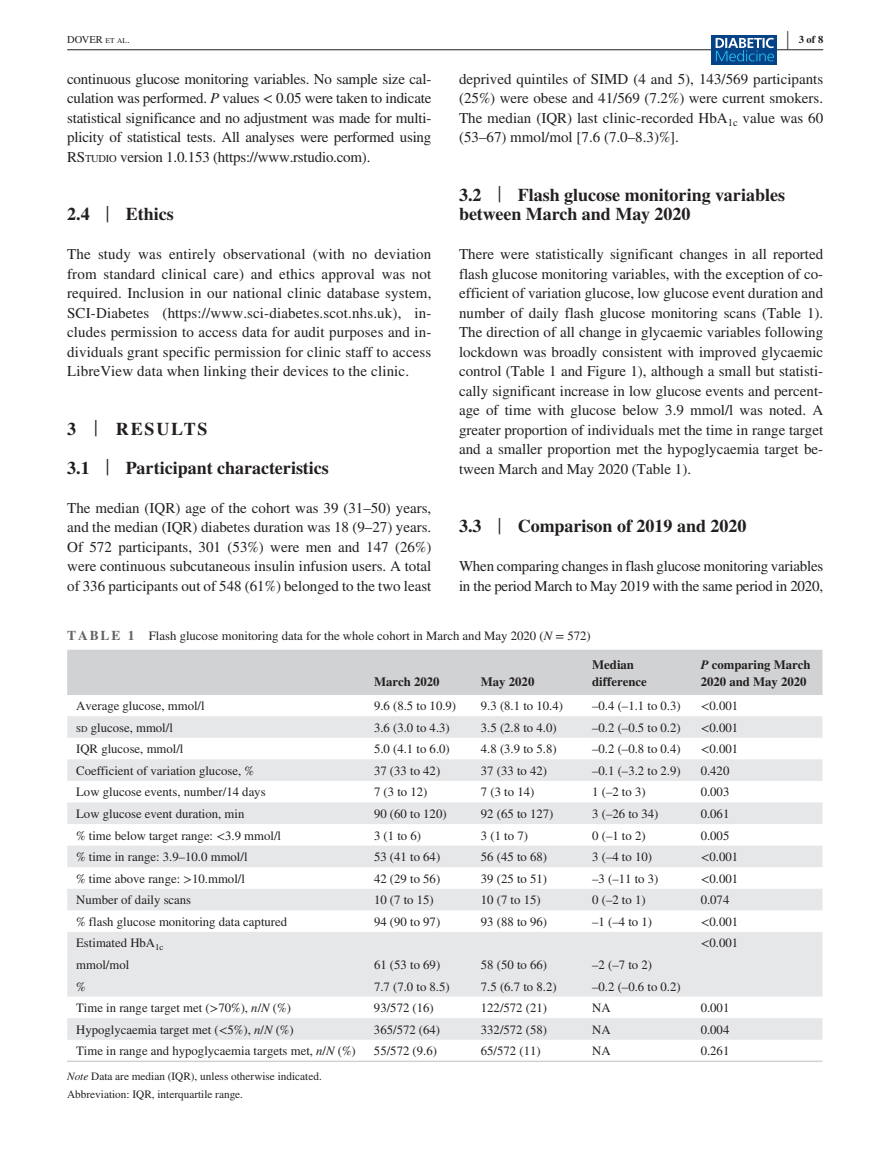
<style>
.page{position:relative;width:893px;height:1174px;background:#fff}
.page>*{position:absolute;margin:0;border:0;box-sizing:border-box;transform-origin:0 0}
.t1{font:700 25.95px "STIX";color:#231f20;scale:.36 1}
.t2{font:700 18px/39px "STIX";color:#231f20}
.t3{font:15px/19.5px "STIX";color:#231f20;text-align:justify}
.t4{font:12.75px "STIX";color:#231f20}
.t5{font:700 12.75px/17.2px "STIX";color:#231f20}
.t6{font:11.25px/18px "STIX";color:#231f20}
.t7{font:10.5px "STIX";color:#231f20}
.t8{font:700 10.5px "STIX";color:#231f20}
.s1{font-size:7.35px}
.s2{font-style:italic}
.s3{font-style:inherit}
.s4{font-size:10.5px}
.s5{font-weight:400;font-size:23.7px}
.s6{font-weight:700;font-size:13.5px;color:#636366}
.s7{font-size:8.85px}
</style>
<div class="page">
<hr style="left:67px;top:49px;width:756px;height:1px;background:#231f20">
<div style="left:711px;top:35px;width:66px;height:30px;background:#054286"></div>
<svg style="left:716px;top:38px;width:58px;height:23px"></svg>
<div style="left:67px;top:649px;width:755px;height:46px;background:#d1d2d4"></div>
<svg style="left:67px;top:716px;width:755px;height:323px;fill:#e6e7e9"></svg>
<hr style="left:67px;top:1060px;width:298px;height:2px;background:#d1d2d4">
<hr style="left:365px;top:1060px;width:107px;height:2px;background:#d1d2d4">
<hr style="left:472px;top:1060px;width:111px;height:2px;background:#d1d2d4">
<hr style="left:583px;top:1060px;width:109px;height:2px;background:#d1d2d4">
<hr style="left:692px;top:1060px;width:130px;height:2px;background:#d1d2d4">
<h1 class="t1" style="left:787px;top:24px;width:7px">|</h1>
<p class="t7" style="left:67px;top:32px;width:64px">DOVER <span class="s1">ET AL</span>.</p>
<p class="t8" style="left:799px;top:33px;width:26px">3 of 8</p>
<p class="t3" style="left:67px;top:70px;width:366px">continuous glucose monitoring variables. No sample size cal&shy;culation was performed. <span class="s2">P</span> values &lt; 0.05 were taken to indicate statistical significance and no adjustment was made for multi&shy;plicity of statistical tests. All analyses were performed using <span class="s3">RS</span><span class="s4">TUDIO</span> version 1.0.153 (https://www.rstudio.com).</p>
<p class="t3" style="left:459px;top:70px;width:366px">deprived quintiles of SIMD (4 and 5), 143/569 participants (25%) were obese and 41/569 (7.2%) were current smokers.<br>The median (IQR) last clinic-recorded HbA<sub>1c</sub> value was 60 (53–67) mmol/mol [7.6 (7.0–8.3)%].</p>
<p class="t2" style="left:459px;top:185px;width:328px;line-height:19.5px">3.2 <span class="s5">|</span> Flash glucose monitoring variables between March and May 2020</p>
<p class="t3" style="left:459px;top:245px;width:366px">There were statistically significant changes in all reported flash glucose monitoring variables, with the exception of co&shy;efficient of variation glucose, low glucose event duration and number of daily flash glucose monitoring scans (Table 1).<br>The direction of all change in glycaemic variables following lockdown was broadly consistent with improved glycaemic control (Table 1 and Figure 1), although a small but statisti&shy;cally significant increase in low glucose events and percent&shy;age of time with glucose below 3.9 mmol/l was noted. A greater proportion of individuals met the time in range target and a smaller proportion met the hypoglycaemia target be&shy;tween March and May 2020 (Table 1).</p>
<p class="t2" style="left:67px;top:194px;width:108px">2.4 <span class="s5">|</span> Ethics</p>
<p class="t3" style="left:67px;top:245px;width:366px">The study was entirely observational (with no deviation from standard clinical care) and ethics approval was not required. Inclusion in our national clinic database system, SCI-Diabetes (https://www.sci-diabetes.scot.nhs.uk), in&shy;cludes permission to access data for audit purposes and in&shy;dividuals grant specific permission for clinic staff to access LibreView data when linking their devices to the clinic.</p>
<p class="t2" style="left:67px;top:409px;width:263px">3 <span class="s5">|</span> RESULTS<br>3.1 <span class="s5">|</span> Participant characteristics</p>
<p class="t3" style="left:67px;top:499px;width:366px">The median (IQR) age of the cohort was 39 (31–50) years, and the median (IQR) diabetes duration was 18 (9–27) years.<br>Of 572 participants, 301 (53%) were men and 147 (26%) were continuous subcutaneous insulin infusion users. A total of 336 participants out of 548 (61%) belonged to the two least</p>
<p class="t2" style="left:459px;top:506px;width:289px">3.3 <span class="s5">|</span> Comparison of 2019 and 2020</p>
<p class="t3" style="left:459px;top:557px;width:366px">When comparing changes in flash glucose monitoring variables in the period March to May 2019 with the same period in 2020,</p>
<p class="t4" style="left:67px;top:627px;width:525px"><span class="s6">TABLE 1</span> Flash glucose monitoring data for the whole cohort in March and May 2020 (<span class="s2">N</span> = 572)</p>
<p class="t5" style="left:374px;top:672px;width:67px">March 2020</p>
<p class="t5" style="left:481px;top:672px;width:55px">May 2020</p>
<p class="t5" style="left:592px;top:655px;width:56px">Median difference</p>
<p class="t5" style="left:701px;top:655px;width:111px"><span class="s2">P</span> comparing March<br>2020 and May 2020</p>
<p class="t4" style="left:76px;top:697px;width:130px">Average glucose, mmol/l</p>
<p class="t4" style="left:374px;top:697px;width:84px">9.6 (8.5 to 10.9)</p>
<p class="t4" style="left:481px;top:697px;width:84px">9.3 (8.1 to 10.4)</p>
<p class="t4" style="left:592px;top:697px;width:90px">–0.4 (–1.1 to 0.3)</p>
<p class="t4" style="left:701px;top:697px;width:39px">&lt;0.001</p>
<p class="t4" style="left:76px;top:718px;width:98px"><span class="s7">SD</span> glucose, mmol/l</p>
<p class="t4" style="left:374px;top:718px;width:77px">3.6 (3.0 to 4.3)</p>
<p class="t4" style="left:481px;top:718px;width:77px">3.5 (2.8 to 4.0)</p>
<p class="t4" style="left:592px;top:718px;width:90px">–0.2 (–0.5 to 0.2)</p>
<p class="t4" style="left:701px;top:718px;width:39px">&lt;0.001</p>
<p class="t4" style="left:76px;top:740px;width:109px">IQR glucose, mmol/l</p>
<p class="t4" style="left:374px;top:740px;width:77px">5.0 (4.1 to 6.0)</p>
<p class="t4" style="left:481px;top:740px;width:77px">4.8 (3.9 to 5.8)</p>
<p class="t4" style="left:592px;top:740px;width:90px">–0.2 (–0.8 to 0.4)</p>
<p class="t4" style="left:701px;top:740px;width:39px">&lt;0.001</p>
<p class="t4" style="left:76px;top:762px;width:179px">Coefficient of variation glucose, %</p>
<p class="t4" style="left:374px;top:762px;width:68px">37 (33 to 42)</p>
<p class="t4" style="left:481px;top:762px;width:68px">37 (33 to 42)</p>
<p class="t4" style="left:592px;top:762px;width:90px">–0.1 (–3.2 to 2.9)</p>
<p class="t4" style="left:701px;top:762px;width:30px">0.420</p>
<p class="t4" style="left:76px;top:783px;width:191px">Low glucose events, number/14 days</p>
<p class="t4" style="left:374px;top:783px;width:55px">7 (3 to 12)</p>
<p class="t4" style="left:481px;top:783px;width:55px">7 (3 to 14)</p>
<p class="t4" style="left:592px;top:783px;width:55px">1 (–2 to 3)</p>
<p class="t4" style="left:701px;top:783px;width:30px">0.003</p>
<p class="t4" style="left:76px;top:805px;width:170px">Low glucose event duration, min</p>
<p class="t4" style="left:374px;top:805px;width:74px">90 (60 to 120)</p>
<p class="t4" style="left:481px;top:805px;width:74px">92 (65 to 127)</p>
<p class="t4" style="left:592px;top:805px;width:68px">3 (–26 to 34)</p>
<p class="t4" style="left:701px;top:805px;width:30px">0.061</p>
<p class="t4" style="left:76px;top:826px;width:206px">% time below target range: &lt;3.9 mmol/l</p>
<p class="t4" style="left:374px;top:826px;width:49px">3 (1 to 6)</p>
<p class="t4" style="left:481px;top:826px;width:49px">3 (1 to 7)</p>
<p class="t4" style="left:592px;top:826px;width:55px">0 (–1 to 2)</p>
<p class="t4" style="left:701px;top:826px;width:30px">0.005</p>
<p class="t4" style="left:76px;top:848px;width:173px">% time in range: 3.9–10.0 mmol/l</p>
<p class="t4" style="left:374px;top:848px;width:68px">53 (41 to 64)</p>
<p class="t4" style="left:481px;top:848px;width:68px">56 (45 to 68)</p>
<p class="t4" style="left:592px;top:848px;width:61px">3 (–4 to 10)</p>
<p class="t4" style="left:701px;top:848px;width:39px">&lt;0.001</p>
<p class="t4" style="left:76px;top:869px;width:170px">% time above range: &gt;10.mmol/l</p>
<p class="t4" style="left:374px;top:869px;width:68px">42 (29 to 56)</p>
<p class="t4" style="left:481px;top:869px;width:68px">39 (25 to 51)</p>
<p class="t4" style="left:592px;top:869px;width:68px">–3 (–11 to 3)</p>
<p class="t4" style="left:701px;top:869px;width:39px">&lt;0.001</p>
<p class="t4" style="left:76px;top:891px;width:117px">Number of daily scans</p>
<p class="t4" style="left:374px;top:891px;width:61px">10 (7 to 15)</p>
<p class="t4" style="left:481px;top:891px;width:61px">10 (7 to 15)</p>
<p class="t4" style="left:592px;top:891px;width:55px">0 (–2 to 1)</p>
<p class="t4" style="left:701px;top:891px;width:30px">0.074</p>
<p class="t4" style="left:76px;top:912px;width:213px">% flash glucose monitoring data captured</p>
<p class="t4" style="left:374px;top:912px;width:68px">94 (90 to 97)</p>
<p class="t4" style="left:481px;top:912px;width:68px">93 (88 to 96)</p>
<p class="t4" style="left:592px;top:912px;width:61px">–1 (–4 to 1)</p>
<p class="t4" style="left:701px;top:912px;width:39px">&lt;0.001</p>
<p class="t4" style="left:76px;top:934px;width:89px">Estimated HbA<sub>1c</sub></p>
<p class="t4" style="left:701px;top:934px;width:39px">&lt;0.001</p>
<p class="t4" style="left:76px;top:956px;width:55px">mmol/mol</p>
<p class="t4" style="left:374px;top:956px;width:68px">61 (53 to 69)</p>
<p class="t4" style="left:481px;top:956px;width:68px">58 (50 to 66)</p>
<p class="t4" style="left:592px;top:956px;width:61px">–2 (–7 to 2)</p>
<p class="t4" style="left:76px;top:977px;width:11px">%</p>
<p class="t4" style="left:374px;top:977px;width:77px">7.7 (7.0 to 8.5)</p>
<p class="t4" style="left:481px;top:977px;width:77px">7.5 (6.7 to 8.2)</p>
<p class="t4" style="left:592px;top:977px;width:90px">–0.2 (–0.6 to 0.2)</p>
<p class="t4" style="left:76px;top:999px;width:216px">Time in range target met (&gt;70%), <span class="s2">n</span>/<span class="s2">N</span> (%)</p>
<p class="t4" style="left:374px;top:999px;width:61px">93/572 (16)</p>
<p class="t4" style="left:481px;top:999px;width:68px">122/572 (21)</p>
<p class="t4" style="left:592px;top:999px;width:20px">NA</p>
<p class="t4" style="left:701px;top:999px;width:30px">0.001</p>
<p class="t4" style="left:76px;top:1020px;width:219px">Hypoglycaemia target met (&lt;5%), <span class="s2">n</span>/<span class="s2">N</span> (%)</p>
<p class="t4" style="left:374px;top:1020px;width:68px">365/572 (64)</p>
<p class="t4" style="left:481px;top:1020px;width:68px">332/572 (58)</p>
<p class="t4" style="left:592px;top:1020px;width:20px">NA</p>
<p class="t4" style="left:701px;top:1020px;width:30px">0.004</p>
<p class="t4" style="left:76px;top:1042px;width:281px">Time in range and hypoglycaemia targets met, <span class="s2">n</span>/<span class="s2">N</span> (%)</p>
<p class="t4" style="left:374px;top:1042px;width:65px">55/572 (9.6)</p>
<p class="t4" style="left:481px;top:1042px;width:61px">65/572 (11)</p>
<p class="t4" style="left:592px;top:1042px;width:20px">NA</p>
<p class="t4" style="left:701px;top:1042px;width:30px">0.261</p>
<p class="t6" style="left:67px;top:1068px;width:256px"><span class="s2">Note</span> Data are median (IQR), unless otherwise indicated.<br>Abbreviation: IQR, interquartile range.</p>
</div>
